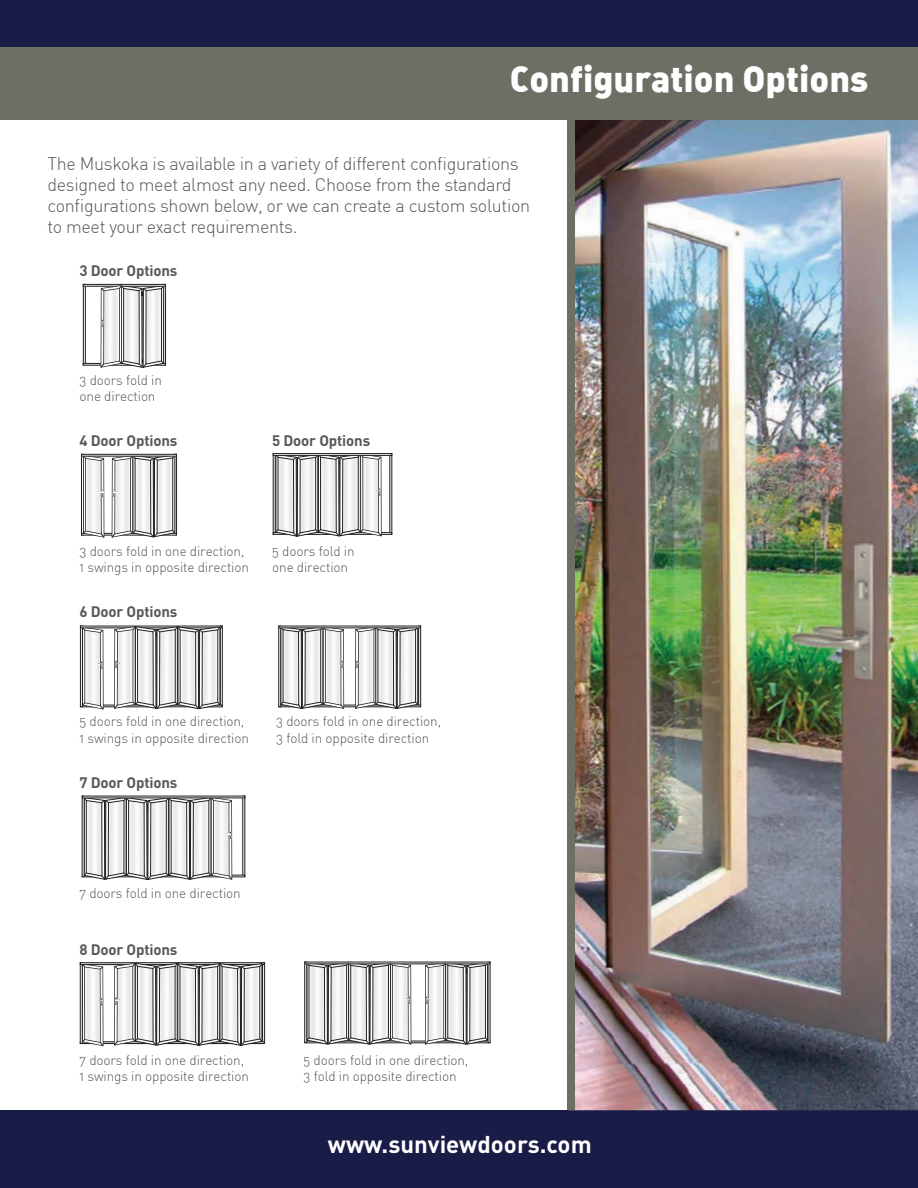
<style>
.page{position:relative;width:918px;height:1188px;background:#fff}
.page>*{position:absolute;margin:0;border:0;box-sizing:border-box;transform-origin:0 0}
.t1{font:36px "DIN Black Alternate";color:#fff}
.t2{font:700 24px "DIN";color:#fff}
.t3{font:300 18px/21px "DIN";letter-spacing:-.02em;color:#57585a}
.t4{font:700 15px "DIN";letter-spacing:-.01em;color:#57585a}
.t5{font:13.5px/16.2px "DIN Light Alternate";letter-spacing:-.01em;color:#57585a}
</style>
<div class="page">
<div style="left:0;top:1110px;width:918px;height:78px;background:#1a1c48"></div>
<div style="left:0;top:0;width:918px;height:48px;background:#1a1c48"></div>
<img style="left:575px;top:120px;width:343px;height:990px">
<div style="left:0;top:48px;width:918px;height:72px;background:#6c6f64"></div>
<div style="left:568px;top:120px;width:7px;height:990px;background:#6c6f64"></div>
<div style="left:83px;top:284px;width:3px;height:81px;border:1px solid #221f1f"></div>
<div style="left:163px;top:284px;width:3px;height:81px;border:1px solid #221f1f"></div>
<div style="left:83px;top:363px;width:83px;height:3px;border:1px solid #221f1f"></div>
<div style="left:83px;top:284px;width:83px;height:3px;border:1px solid #221f1f"></div>
<svg style="left:100px;top:285px;width:65px;height:83px"></svg>
<div style="left:81px;top:454px;width:3px;height:81px;border:1px solid #221f1f"></div>
<div style="left:174px;top:454px;width:3px;height:81px;border:1px solid #221f1f"></div>
<div style="left:81px;top:533px;width:96px;height:3px;border:1px solid #221f1f"></div>
<svg style="left:82px;top:457px;width:23px;height:81px"></svg>
<svg style="left:111px;top:457px;width:65px;height:81px"></svg>
<div style="left:81px;top:454px;width:96px;height:3px;border:1px solid #221f1f"></div>
<div style="left:273px;top:532px;width:119px;height:3px;border:1px solid #221f1f"></div>
<svg style="left:275px;top:456px;width:107px;height:81px"></svg>
<div style="left:273px;top:453px;width:119px;height:3px;border:1px solid #221f1f"></div>
<div style="left:242px;top:796px;width:3px;height:81px;border:1px solid #221f1f"></div>
<svg style="left:83px;top:798px;width:150px;height:82px"></svg>
<div style="left:82px;top:796px;width:3px;height:81px;border:1px solid #221f1f"></div>
<div style="left:262px;top:962px;width:3px;height:82px;border:1px solid #221f1f"></div>
<div style="left:80px;top:1041px;width:185px;height:3px;border:1px solid #221f1f"></div>
<svg style="left:82px;top:965px;width:22px;height:82px"></svg>
<div style="left:80px;top:962px;width:3px;height:82px;border:1px solid #221f1f"></div>
<div style="left:80px;top:962px;width:185px;height:3px;border:1px solid #221f1f"></div>
<svg style="left:113px;top:962px;width:150px;height:84px"></svg>
<svg style="left:306px;top:961px;width:106px;height:84px"></svg>
<div style="left:304px;top:962px;width:3px;height:81px;border:1px solid #221f1f"></div>
<svg style="left:424px;top:961px;width:65px;height:84px"></svg>
<div style="left:220px;top:626px;width:3px;height:81px;border:1px solid #221f1f"></div>
<div style="left:80px;top:705px;width:143px;height:2px;border:1px solid #221f1f"></div>
<svg style="left:82px;top:628px;width:22px;height:82px"></svg>
<div style="left:80px;top:626px;width:3px;height:81px;border:1px solid #221f1f"></div>
<svg style="left:114px;top:626px;width:107px;height:84px"></svg>
<div style="left:418px;top:626px;width:3px;height:81px;border:1px solid #221f1f"></div>
<svg style="left:355px;top:628px;width:64px;height:81px"></svg>
<div style="left:278px;top:626px;width:3px;height:81px;border:1px solid #221f1f"></div>
<svg style="left:280px;top:628px;width:65px;height:81px"></svg>
<h1 class="t1" style="left:510px;top:65px;width:360px">Configuration Options</h1>
<h3 class="t3" style="left:48px;top:153px;width:484px">The Muskoka is available in a variety of different configurations designed to meet almost any need. Choose from the standard configurations shown below, or we can create a custom solution to meet your exact requirements.</h3>
<p class="t4" style="left:79px;top:265px;width:100px">3 Door Options</p>
<p class="t5" style="left:80px;top:373px;width:84px">3 doors fold in one direction</p>
<p class="t4" style="left:79px;top:436px;width:100px">4 Door Options</p>
<p class="t4" style="left:272px;top:436px;width:100px">5 Door Options</p>
<p class="t5" style="left:80px;top:544px;width:171px">3 doors fold in one direction,<br>1 swings in opposite direction</p>
<p class="t4" style="left:79px;top:606px;width:100px">6 Door Options</p>
<p class="t5" style="left:272px;top:544px;width:84px">5 doors fold in one direction</p>
<p class="t5" style="left:80px;top:715px;width:171px">5 doors fold in one direction,<br>1 swings in opposite direction</p>
<p class="t5" style="left:276px;top:715px;width:166px">3 doors fold in one direction,<br>3 fold in opposite direction</p>
<p class="t4" style="left:79px;top:777px;width:100px">7 Door Options</p>
<p class="t5" style="left:80px;top:886px;width:163px">7 doors fold in one direction</p>
<p class="t4" style="left:79px;top:944px;width:100px">8 Door Options</p>
<p class="t5" style="left:80px;top:1053px;width:171px">7 doors fold in one direction,<br>1 swings in opposite direction</p>
<p class="t5" style="left:304px;top:1053px;width:166px">5 doors fold in one direction,<br>3 fold in opposite direction</p>
<h2 class="t2" style="left:328px;top:1135px;width:265px">www.sunviewdoors.com</h2>
</div>
